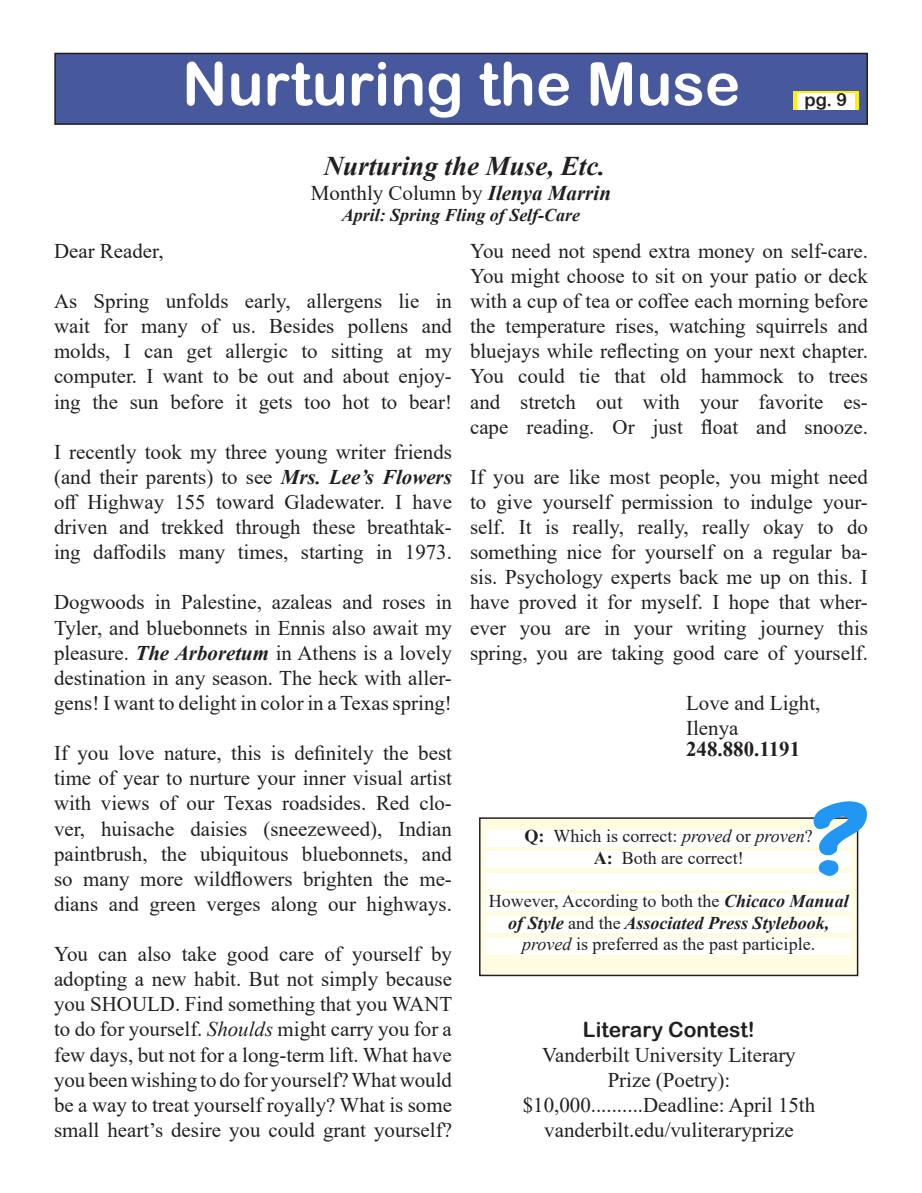
<style>
.page{position:relative;width:922px;height:1193px;background:#fff}
.page>*{position:absolute;margin:0;border:0;box-sizing:border-box;transform-origin:0 0}
.t1{font:59.85px "Arial Rounded MT Bold";color:#fff}
.t2{font:italic 700 27px "Times New Roman";color:#231f20}
.t3{font:21px "Times New Roman";color:#231f20}
.t4{font:21px "Arial Rounded MT Bold";color:#231f20}
.t5{font:20.85px/25px "Times New Roman";color:#231f20;text-align:justify}
.t6{font:700 20.85px "Times New Roman";color:#231f20}
.t7{font:18px "Times New Roman";color:#231f20}
.t8{font:italic 700 18px "Times New Roman";color:#231f20}
.t9{font:18px "Arial Rounded MT Bold";color:#231f20}
.s1{font-weight:700;font-style:italic}
.s2{font-style:italic}
.s3{font-weight:700}
.s4{font-weight:400;font-style:normal}
</style>
<div class="page">
<div style="left:55px;top:53px;width:812px;height:71px;background:#48589c"></div>
<div style="left:54px;top:53px;width:813px;height:72px;border:1px solid #231f20"></div>
<div style="left:793px;top:91px;width:65px;height:18px;background:#fff101"></div>
<div style="left:797px;top:93px;width:57px;height:17px;background:#fff"></div>
<div style="left:480px;top:818px;width:377px;height:157px;background:#fffce1"></div>
<div style="left:479px;top:817px;width:379px;height:159px;border:2px solid #231f20"></div>
<div style="left:486px;top:829px;width:364px;height:17px;background:#fff"></div>
<div style="left:486px;top:851px;width:364px;height:16px;background:#fff"></div>
<div style="left:486px;top:873px;width:364px;height:16px;background:#fff"></div>
<div style="left:486px;top:894px;width:364px;height:17px;background:#fff"></div>
<div style="left:486px;top:916px;width:364px;height:16px;background:#fff"></div>
<div style="left:486px;top:937px;width:364px;height:17px;background:#fff"></div>
<svg style="left:813px;top:801px;width:53px;height:75px"></svg>
<p class="t1" style="left:182px;top:48px;width:560px">Nurturing the Muse</p>
<p class="t2" style="left:324px;top:147px;width:283px">Nurturing the Muse, Etc.</p>
<p class="t3" style="left:311px;top:178px;width:301px">Monthly Column by <span class="s1">Ilenya Marrin</span></p>
<p class="t8" style="left:342px;top:203px;width:240px">April: Spring Fling of Self-Care</p>
<p class="t9" style="left:804px;top:89px;width:44px">pg. 9</p>
<p class="t5" style="left:54px;top:238px;width:111px">Dear Reader,</p>
<p class="t5" style="left:54px;top:288px;width:399px">As Spring unfolds early, allergens lie in wait for many of us. Besides pollens and molds, I can get allergic to sitting at my computer. I want to be out and about enjoy&shy;ing the sun before it gets too hot to bear!</p>
<p class="t5" style="left:54px;top:438px;width:399px">I recently took my three young writer friends (and their parents) to see <span class="s1">Mrs. Lee’s Flowers </span>off Highway 155 toward Gladewater. I have driven and trekked through these breathtak&shy;ing daffodils many times, starting in 1973.</p>
<p class="t5" style="left:54px;top:589px;width:399px">Dogwoods in Palestine, azaleas and roses in Tyler, and bluebonnets in Ennis also await my pleasure. <span class="s1">The Arboretum</span> in Athens is a lovely destination in any season. The heck with aller&shy;gens! I want to delight in color in a Texas spring!</p>
<p class="t5" style="left:54px;top:740px;width:399px">If you love nature, this is definitely the best time of year to nurture your inner visual artist with views of our Texas roadsides. Red clo&shy;ver, huisache daisies (sneezeweed), Indian paintbrush, the ubiquitous bluebonnets, and so many more wildflowers brighten the me&shy;dians and green verges along our highways.</p>
<p class="t5" style="left:54px;top:941px;width:400px">You can also take good care of yourself by adopting a new habit. But not simply because you SHOULD. Find something that you WANT to do for yourself. <span class="s2">Shoulds</span> might carry you for a few days, but not for a long-term lift. What have you been wishing to do for yourself? What would be a way to treat yourself royally? What is some small heart’s desire you could grant yourself?</p>
<p class="t5" style="left:470px;top:238px;width:399px">You need not spend extra money on self-care.<br>You might choose to sit on your patio or deck with a cup of tea or coffee each morning before the temperature rises, watching squirrels and bluejays while reflecting on your next chapter.</p>
<p class="t5" style="left:470px;top:363px;width:399px">You could tie that old hammock to trees and stretch out with your favorite es&shy;cape reading. Or just float and snooze.</p>
<p class="t5" style="left:470px;top:464px;width:399px">If you are like most people, you might need to give yourself permission to indulge your&shy;self. It is really, really, really okay to do something nice for yourself on a regular ba&shy;sis. Psychology experts back me up on this. I have proved it for myself. I hope that wher&shy;ever you are in your writing journey this spring, you are taking good care of yourself.</p>
<p class="t5" style="left:686px;top:689px;width:136px">Love and Light,</p>
<p class="t5" style="left:686px;top:715px;width:54px">Ilenya</p>
<p class="t6" style="left:686px;top:734px;width:115px">248.880.1191</p>
<p class="t7" style="left:524px;top:823px;width:290px"><span class="s3">Q:</span> Which is correct: <span class="s2">proved</span> or <span class="s2">proven</span>?</p>
<p class="t7" style="left:593px;top:845px;width:151px"><span class="s3">A:</span> Both are correct!</p>
<p class="t7" style="left:488px;top:888px;width:361px">However, According to both the <span class="s1">Chicaco Manual</span></p>
<p class="t8" style="left:508px;top:910px;width:322px">of Style <span class="s4">and the</span> Associated Press Stylebook,</p>
<p class="t7" style="left:522px;top:931px;width:294px"><span class="s2">proved</span> is preferred as the past participle.</p>
<p class="t4" style="left:583px;top:1016px;width:173px">Literary Contest!</p>
<p class="t5" style="left:542px;top:1041px;width:255px">Vanderbilt University Literary</p>
<p class="t5" style="left:607px;top:1066px;width:124px">Prize (Poetry):</p>
<p class="t5" style="left:522px;top:1091px;width:294px">$10,000..........Deadline: April 15th</p>
<p class="t5" style="left:544px;top:1116px;width:251px">vanderbilt.edu/vuliteraryprize</p>
</div>
